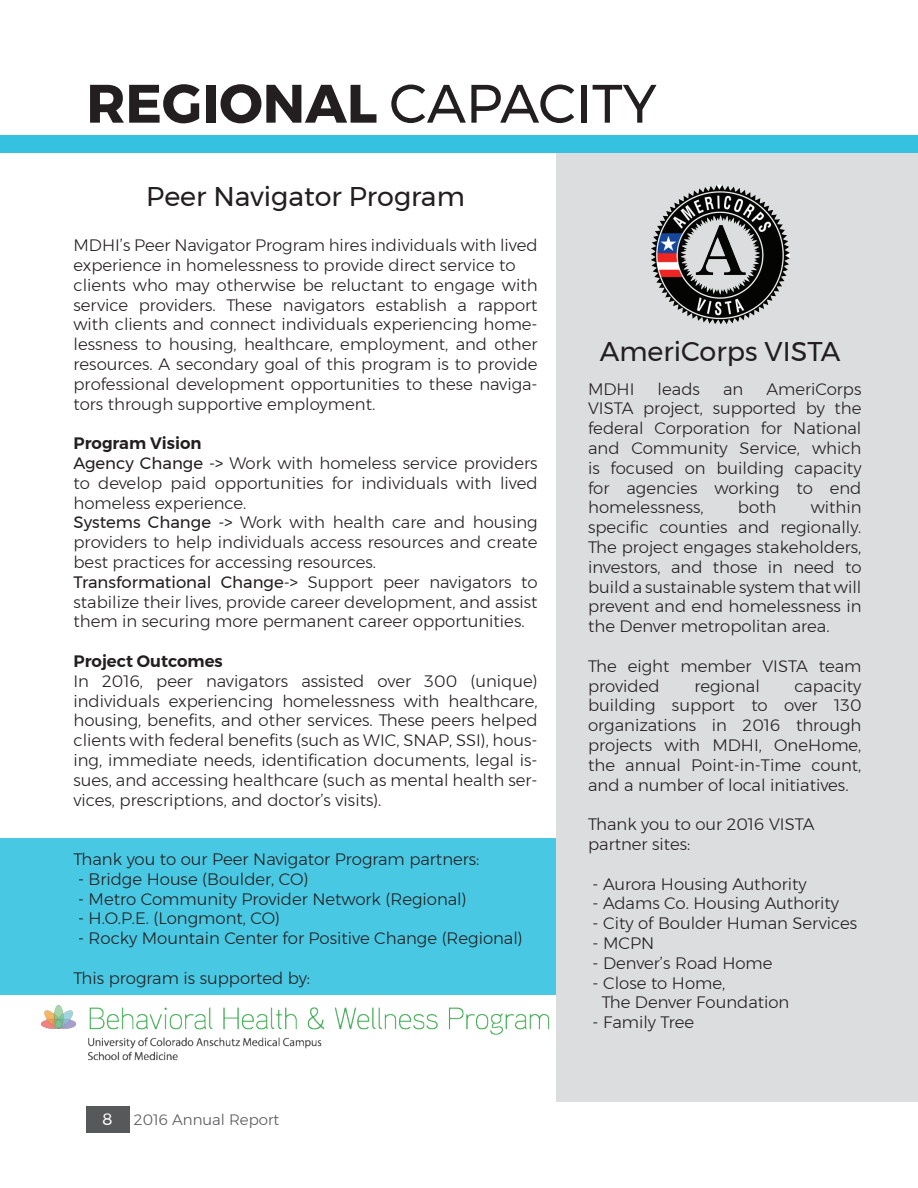
<style>
.page{position:relative;width:918px;height:1188px;background:#fff}
.page>*{position:absolute;margin:0;border:0;box-sizing:border-box;transform-origin:0 0}
.t1{font:700 54px "Montserrat";color:#231f20}
.t2{font:27px "Montserrat";color:#231f20}
.t3{font:300 16.5px/19.8px "Montserrat";color:#231f20}
.t4{font:600 16.5px "Montserrat";color:#231f20}
.t5{font:16.5px "Montserrat";color:#fff}
.t6{font:300 15px "Montserrat";color:#57585a}
.s1{font-weight:400}
.s2{font-weight:600}
</style>
<div class="page">
<div style="left:86px;top:1106px;width:43px;height:27px;background:#57585a"></div>
<div style="left:0;top:838px;width:556px;height:157px;background:#49c8e3"></div>
<div style="left:556px;top:153px;width:362px;height:949px;background:#dcdddf"></div>
<div style="left:0;top:135px;width:918px;height:18px;background:#35c2e0"></div>
<img style="left:651px;top:185px;width:139px;height:140px">
<img style="left:42px;top:1005px;width:507px;height:55px">
<h1 class="t1" style="left:86px;top:60px;width:572px">REGIONAL <span class="s1">CAPACITY</span></h1>
<h2 class="t2" style="left:146px;top:175px;width:320px">Peer Navigator Program</h2>
<p class="t3" style="left:74px;top:235px;width:466px">MDHI’s Peer Navigator Program hires individuals with lived experience in homelessness to provide direct service to clients who may otherwise be reluctant to engage with service providers. These navigators establish a rapport with clients and connect individuals experiencing home&shy;lessness to housing, healthcare, employment, and other resources. A secondary goal of this program is to provide professional development opportunities to these naviga&shy;tors through supportive employment.</p>
<p class="t3" style="left:74px;top:433px;width:466px"><span class="s2">Program Vision<br></span><span class="s1">Agency Change -&gt;</span> Work with homeless service providers to develop paid opportunities for individuals with lived homeless experience.<br><span class="s1">Systems Change -&gt;</span> Work with health care and housing providers to help individuals access resources and create best practices for accessing resources.<br><span class="s1">Transformational Change-&gt;</span> Support peer navigators to stabilize their lives, provide career development, and assist them in securing more permanent career opportunities.</p>
<p class="t4" style="left:74px;top:648px;width:151px">Project Outcomes</p>
<p class="t3" style="left:74px;top:671px;width:466px;text-align:justify">In 2016, peer navigators assisted over 300 (unique) individuals experiencing homelessness with healthcare, housing, benefits, and other services. These peers helped clients with federal benefits (such as WIC, SNAP, SSI), hous&shy;ing, immediate needs, identification documents, legal is&shy;sues, and accessing healthcare (such as mental health ser&shy;vices, prescriptions, and doctor’s visits).</p>
<p class="t3" style="left:74px;top:849px;width:407px">Thank you to our Peer Navigator Program partners:</p>
<p class="t3" style="left:78px;top:869px;width:232px">- Bridge House (Boulder, CO)</p>
<p class="t3" style="left:78px;top:889px;width:390px">- Metro Community Provider Network (Regional)</p>
<p class="t3" style="left:78px;top:908px;width:204px">- H.O.P.E. (Longmont, CO)</p>
<p class="t3" style="left:78px;top:928px;width:446px">- Rocky Mountain Center for Positive Change (Regional)</p>
<p class="t3" style="left:74px;top:968px;width:238px">This program is supported by:</p>
<p class="t5" style="left:102px;top:1106px;width:12px">8</p>
<p class="t6" style="left:134px;top:1108px;width:147px">2016 Annual Report</p>
<h2 class="t2" style="left:600px;top:331px;width:242px">AmeriCorps VISTA</h2>
<p class="t3" style="left:588px;top:379px;width:48px">MDHI</p>
<p class="t3" style="left:658px;top:379px;width:44px">leads</p>
<p class="t3" style="left:723px;top:379px;width:22px">an</p>
<p class="t3" style="left:588px;top:379px;width:275px;text-align:justify;text-indent:178px">AmeriCorps VISTA project, supported by the federal Corporation for National and Community Service, which is focused on building capacity for agencies working to end homelessness,</p>
<p class="t3" style="left:588px;top:497px;width:275px;text-align:justify;text-indent:223px">within specific counties and regionally.<br>The project engages stakeholders, investors, and those in need to build a sustainable system that will prevent and end homelessness in the Denver metropolitan area.</p>
<p class="t3" style="left:588px;top:656px;width:275px">The eight member VISTA team provided</p>
<p class="t3" style="left:738px;top:497px;width:40px">both</p>
<p class="t3" style="left:694px;top:676px;width:67px">regional</p>
<p class="t3" style="left:588px;top:676px;width:275px;text-align:justify;text-indent:206px">capacity building support to over 130 organizations in 2016 through projects with MDHI, OneHome, the annual Point-in-Time count, and a number of local initiatives.</p>
<p class="t3" style="left:588px;top:814px;width:228px">Thank you to our 2016 VISTA partner sites:</p>
<p class="t3" style="left:593px;top:874px;width:215px">- Aurora Housing Authority</p>
<p class="t3" style="left:593px;top:893px;width:248px">- Adams Co. Housing Authority</p>
<p class="t3" style="left:593px;top:913px;width:266px">- City of Boulder Human Services</p>
<p class="t3" style="left:593px;top:933px;width:63px">- MCPN</p>
<p class="t3" style="left:593px;top:953px;width:181px">- Denver’s Road Home</p>
<p class="t3" style="left:602px;top:973px;width:189px;text-indent:-9px">- Close to Home,<br>The Denver Foundation</p>
<p class="t3" style="left:593px;top:1012px;width:103px">- Family Tree</p>
</div>
